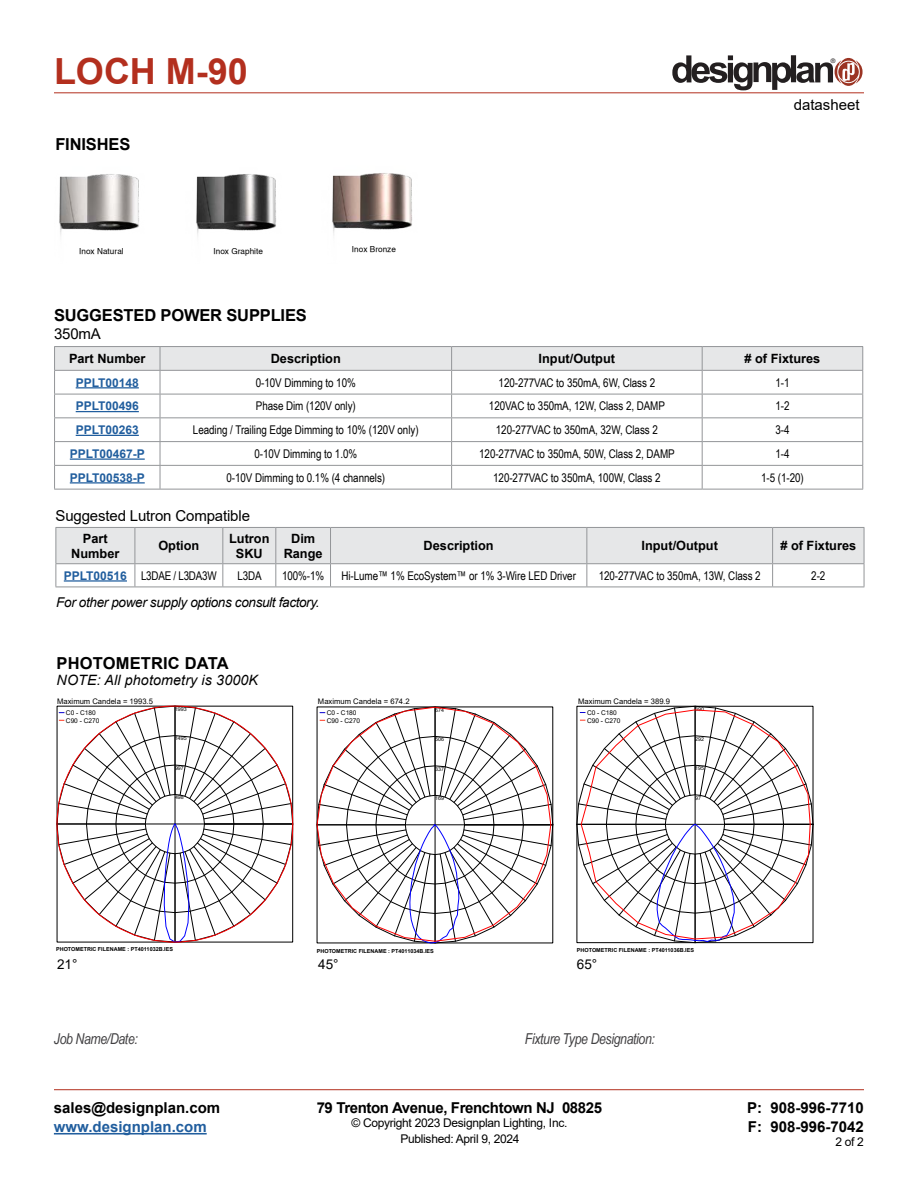
<style>
.page{position:relative;width:918px;height:1188px;background:#fff}
.page>*{position:absolute;margin:0;border:0;box-sizing:border-box;transform-origin:0 0}
.t1{font:700 36px "Arial";color:#b32f1e}
.t2{font:700 16.5px "Arial";letter-spacing:-.01em;color:#000}
.t3{font:700 16.5px "Arial";letter-spacing:.01em;color:#000}
.t4{font:700 15px/19.5px "Arial";color:#000}
.t5{font:15px "Arial";letter-spacing:-.01em;color:#000}
.t6{font:italic 15px "Arial Narrow";letter-spacing:-.025em;color:#414042}
.t7{font:700 15px "Arial";letter-spacing:-.025em;color:#000}
.t8{font:700 15px "Arial";color:#215e9e}
.t9{font:italic 14.25px "Arial";letter-spacing:.01em;color:#000}
.t10{font:italic 13.5px "Arial";letter-spacing:-.025em;color:#000}
.t11{font:13.5px "Arial";color:#000}
.t12{font:700 12.75px/15px "Arial";color:#000;text-align:center}
.t13{font:12px "Arial Narrow";letter-spacing:-.005em;color:#000}
.t14{font:12px "Arial";letter-spacing:-.025em;color:#000}
.t15{font:700 12px "Arial";color:#215e9e}
.t16{font:8.1px "Helvetica";letter-spacing:.01em;color:#000}
.t17{font:7.65px "Arial";color:#000}
.t18{font:6.6px/7.4px "Arial";color:#000}
.t19{font:6.3px "Helvetica";color:#231f20}
.t20{font:700 5.55px "Arial";color:#000}
.t21{font:700 5.4px "Arial";color:#000}
.t22{font:5.4px "Arial";letter-spacing:.005em;color:#000}
.t23{font:5.25px "Arial";letter-spacing:.005em;color:#000}
.s1{font-family:"Arial";font-weight:700;color:#215e9e}
</style>
<div class="page">
<hr style="left:54px;top:93px;width:810px;height:1px;background:#b32f1e">
<hr style="left:54px;top:1089px;width:810px;height:1px;background:#b32f1e">
<hr style="left:54px;top:1133px;width:153px;height:2px;background:#215e9e">
<svg style="left:672px;top:55px;width:191px;height:35px"></svg>
<svg style="left:59px;top:708px;width:234px;height:234px"></svg>
<svg style="left:319px;top:709px;width:232px;height:234px"></svg>
<svg style="left:577px;top:706px;width:236px;height:237px"></svg>
<svg style="left:579px;top:708px;width:232px;height:234px"></svg>
<img style="left:59px;top:174px;width:78px;height:62px">
<img style="left:335px;top:173px;width:77px;height:57px">
<img style="left:137px;top:174px;width:198px;height:62px">
<hr style="left:56px;top:587px;width:79px;height:1px;background:#939598">
<hr style="left:135px;top:587px;width:88px;height:1px;background:#939598">
<hr style="left:223px;top:587px;width:53px;height:1px;background:#939598">
<hr style="left:276px;top:587px;width:55px;height:1px;background:#939598">
<hr style="left:331px;top:587px;width:256px;height:1px;background:#939598">
<hr style="left:587px;top:587px;width:186px;height:1px;background:#939598">
<svg style="left:56px;top:527px;width:809px;height:60px"></svg>
<hr style="left:773px;top:587px;width:91px;height:1px;background:#939598">
<hr style="left:64px;top:580px;width:63px;height:2px;background:#215e9e">
<hr style="left:54px;top:489px;width:106px;height:1px;background:#939598">
<hr style="left:160px;top:489px;width:292px;height:1px;background:#939598">
<hr style="left:452px;top:489px;width:250px;height:1px;background:#939598">
<hr style="left:54px;top:346px;width:106px;height:1px;background:#939598">
<hr style="left:160px;top:346px;width:292px;height:1px;background:#939598">
<hr style="left:452px;top:346px;width:250px;height:1px;background:#939598">
<hr style="left:702px;top:346px;width:161px;height:1px;background:#939598">
<svg style="left:54px;top:347px;width:809px;height:142px"></svg>
<hr style="left:702px;top:489px;width:161px;height:1px;background:#939598">
<hr style="left:76px;top:387px;width:63px;height:1px;background:#215e9e">
<hr style="left:76px;top:411px;width:63px;height:1px;background:#215e9e">
<hr style="left:76px;top:435px;width:63px;height:1px;background:#215e9e">
<hr style="left:70px;top:458px;width:75px;height:2px;background:#215e9e">
<hr style="left:70px;top:482px;width:75px;height:2px;background:#215e9e">
<h1 class="t1" style="left:54px;top:46px;width:196px">LOCH M-90</h1>
<p class="t19" style="left:831px;top:57px;width:6px">®</p>
<h2 class="t2" style="left:55px;top:133px;width:76px">FINISHES</h2>
<p class="t16" style="left:79px;top:247px;width:46px">Inox Natural</p>
<p class="t16" style="left:213px;top:246px;width:51px">Inox Graphite</p>
<p class="t16" style="left:352px;top:244px;width:45px">Inox Bronze</p>
<h2 class="t2" style="left:54px;top:303px;width:254px">SUGGESTED POWER SUPPLIES</h2>
<p class="t5" style="left:54px;top:323px;width:48px">350mA</p>
<p class="t5" style="left:794px;top:95px;width:67px">datasheet</p>
<p class="t12" style="left:69px;top:351px;width:78px">Part Number</p>
<p class="t12" style="left:271px;top:351px;width:72px">Description</p>
<p class="t12" style="left:539px;top:351px;width:78px">Input/Output</p>
<p class="t12" style="left:745px;top:351px;width:77px"># of Fixtures</p>
<p class="t15" style="left:76px;top:374px;width:65px">PPLT00148</p>
<p class="t13" style="left:256px;top:374px;width:102px">0-10V Dimming to 10%</p>
<p class="t13" style="left:499px;top:374px;width:158px">120-277VAC to 350mA, 6W, Class 2</p>
<p class="t13" style="left:775px;top:374px;width:16px">1-1</p>
<p class="t15" style="left:76px;top:398px;width:65px">PPLT00496</p>
<p class="t13" style="left:256px;top:397px;width:101px">Phase Dim (120V only)</p>
<p class="t13" style="left:489px;top:397px;width:178px">120VAC to 350mA, 12W, Class 2, DAMP</p>
<p class="t13" style="left:775px;top:397px;width:16px">1-2</p>
<p class="t15" style="left:76px;top:421px;width:65px">PPLT00263</p>
<p class="t13" style="left:193px;top:421px;width:227px">Leading / Trailing Edge Dimming to 10% (120V only)</p>
<p class="t13" style="left:496px;top:421px;width:163px">120-277VAC to 350mA, 32W, Class 2</p>
<p class="t13" style="left:775px;top:421px;width:16px">3-4</p>
<p class="t15" style="left:70px;top:445px;width:77px">PPLT00467-P</p>
<p class="t13" style="left:254px;top:445px;width:104px">0-10V Dimming to 1.0%</p>
<p class="t13" style="left:479px;top:445px;width:197px">120-277VAC to 350mA, 50W, Class 2, DAMP</p>
<p class="t13" style="left:775px;top:445px;width:16px">1-4</p>
<p class="t15" style="left:70px;top:469px;width:77px">PPLT00538-P</p>
<p class="t13" style="left:226px;top:469px;width:160px">0-10V Dimming to 0.1% (4 channels)</p>
<p class="t13" style="left:493px;top:469px;width:169px">120-277VAC to 350mA, 100W, Class 2</p>
<p class="t13" style="left:761px;top:469px;width:44px">1-5 (1-20)</p>
<p class="t5" style="left:56px;top:506px;width:196px">Suggested Lutron Compatible</p>
<p class="t12" style="left:71px;top:531px;width:50px">Part<br>Number</p>
<p class="t12" style="left:158px;top:538px;width:43px">Option</p>
<p class="t12" style="left:229px;top:531px;width:42px">Lutron<br>SKU</p>
<p class="t12" style="left:284px;top:531px;width:40px">Dim<br>Range</p>
<p class="t12" style="left:424px;top:538px;width:72px">Description</p>
<p class="t12" style="left:642px;top:538px;width:78px">Input/Output</p>
<p class="t12" style="left:780px;top:538px;width:77px"># of Fixtures</p>
<p class="t13" style="left:64px;top:567px;width:154px"><span class="s1">PPLT00516</span> L3DAE / L3DA3W</p>
<p class="t13" style="left:237px;top:567px;width:26px">L3DA</p>
<p class="t13" style="left:282px;top:567px;width:44px">100%-1%</p>
<p class="t13" style="left:341px;top:567px;width:236px">Hi-Lume™ 1% EcoSystem™ or 1% 3-Wire LED Driver</p>
<p class="t13" style="left:599px;top:567px;width:163px">120-277VAC to 350mA, 13W, Class 2</p>
<p class="t13" style="left:811px;top:567px;width:16px">2-2</p>
<p class="t10" style="left:56px;top:593px;width:265px">For other power supply options consult factory.</p>
<h2 class="t3" style="left:57px;top:651px;width:174px">PHOTOMETRIC DATA</h2>
<p class="t9" style="left:57px;top:671px;width:203px">NOTE: All photometry is 3000K</p>
<p class="t17" style="left:57px;top:696px;width:97px">Maximum Candela = 1993.5</p>
<p class="t18" style="left:66px;top:709px;width:35px">C0 - C180<br>C90 - C270</p>
<p class="t23" style="left:175px;top:706px;width:13px">1993</p>
<p class="t17" style="left:318px;top:696px;width:93px">Maximum Candela = 674.2</p>
<p class="t18" style="left:327px;top:709px;width:35px">C0 - C180<br>C90 - C270</p>
<p class="t22" style="left:435px;top:706px;width:10px">674</p>
<p class="t17" style="left:578px;top:696px;width:93px">Maximum Candela = 389.9</p>
<p class="t18" style="left:587px;top:709px;width:35px">C0 - C180<br>C90 - C270</p>
<p class="t22" style="left:695px;top:705px;width:10px">390</p>
<p class="t23" style="left:175px;top:735px;width:13px">1495</p>
<p class="t22" style="left:435px;top:736px;width:10px">506</p>
<p class="t22" style="left:695px;top:735px;width:10px">292</p>
<p class="t23" style="left:175px;top:764px;width:10px">997</p>
<p class="t22" style="left:435px;top:765px;width:10px">337</p>
<p class="t22" style="left:695px;top:764px;width:10px">195</p>
<p class="t23" style="left:175px;top:794px;width:10px">498</p>
<p class="t22" style="left:435px;top:795px;width:10px">169</p>
<p class="t22" style="left:695px;top:794px;width:7px">97</p>
<p class="t21" style="left:56px;top:945px;width:118px">PHOTOMETRIC FILENAME : PT4011032B.IES</p>
<p class="t21" style="left:317px;top:947px;width:119px">PHOTOMETRIC FILENAME : PT4011034B.IES</p>
<p class="t20" style="left:577px;top:946px;width:119px">PHOTOMETRIC FILENAME : PT4011036B.IES</p>
<p class="t11" style="left:57px;top:955px;width:22px">21°</p>
<p class="t11" style="left:318px;top:955px;width:22px">45°</p>
<p class="t11" style="left:577px;top:955px;width:22px">65°</p>
<p class="t6" style="left:54px;top:1028px;width:85px">Job Name/Date:</p>
<p class="t6" style="left:525px;top:1029px;width:132px">Fixture Type Designation:</p>
<p class="t4" style="left:54px;top:1098px;width:168px">sales@designplan.com</p>
<p class="t8" style="left:54px;top:1116px;width:154px">www.designplan.com</p>
<p class="t7" style="left:317px;top:1097px;width:287px">79 Trenton Avenue, Frenchtown NJ 08825</p>
<p class="t14" style="left:351px;top:1115px;width:217px">© Copyright 2023 Designplan Lighting, Inc.</p>
<p class="t4" style="left:747px;top:1098px;width:118px">P: 908-996-7710<br>F: 908-996-7042</p>
<p class="t14" style="left:400px;top:1130px;width:121px">Published: April 9, 2024</p>
<p class="t14" style="left:835px;top:1133px;width:30px">2 of 2</p>
</div>
